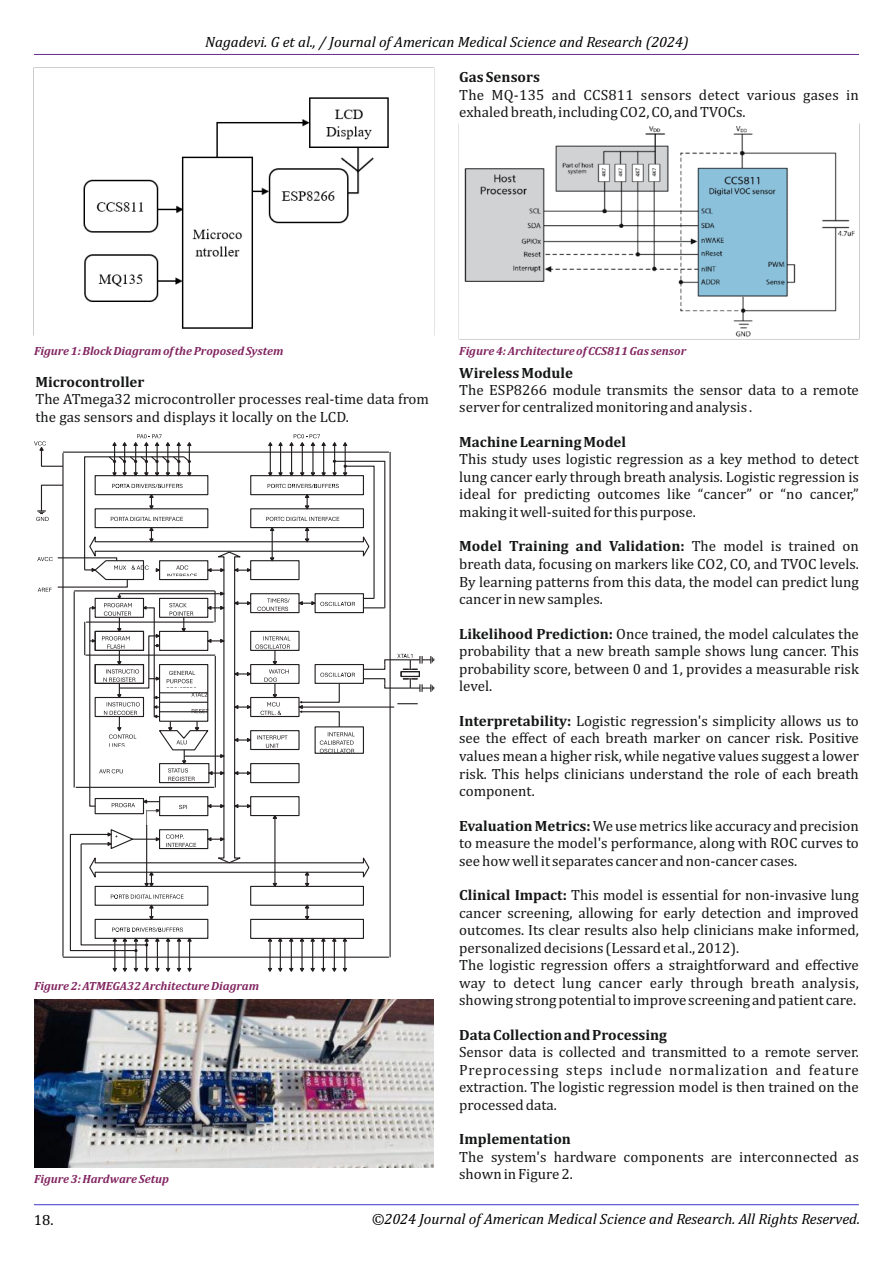
<style>
.page{position:relative;width:893px;height:1263px;background:#fff}
.page>*{position:absolute;margin:0;border:0;box-sizing:border-box;transform-origin:0 0}
.t1{font:15px/17.5px "Cambria";color:#151616;text-align:justify}
.t2{font:italic 15px "Cambria";color:#000}
.t3{font:700 15px "Cambria";color:#151616}
.t4{font:15px "Cambria";color:#000}
.t5{font:italic 700 12px "Cambria";color:#822561}
.s1{font-weight:700}
</style>
<div class="page">
<hr style="left:34px;top:54px;width:825px;height:1px;background:#642a8f">
<hr style="left:34px;top:1204px;width:825px;height:1px;background:#4039c8">
<img style="left:83px;top:97px;width:306px;height:232px">
<img style="left:464px;top:126px;width:391px;height:211px">
<svg style="left:34px;top:434px;width:400px;height:538px"></svg>
<img style="left:34px;top:1000px;width:400px;height:167px">
<p class="t2" style="left:205px;top:35px;width:485px">Nagadevi. G et al., / Journal of American Medical Science and Research (2024)</p>
<p class="t3" style="left:459px;top:71px;width:82px">Gas Sensors</p>
<p class="t1" style="left:459px;top:87px;width:401px">The MQ-135 and CCS811 sensors detect various gases in exhaled breath, including CO2, CO, and TVOCs.</p>
<p class="t5" style="left:34px;top:346px;width:251px">Figure 1: Block Diagram of the Proposed System</p>
<p class="t3" style="left:35px;top:375px;width:111px">Microcontroller</p>
<p class="t1" style="left:35px;top:391px;width:395px">The ATmega32 microcontroller processes real-time data from the gas sensors and displays it locally on the LCD.</p>
<p class="t5" style="left:34px;top:981px;width:227px">Figure 2: ATMEGA32 Architecture Diagram</p>
<p class="t5" style="left:34px;top:1173px;width:136px">Figure 3: Hardware Setup</p>
<p class="t5" style="left:459px;top:345px;width:228px">Figure 4: Architecture of CCS811 Gas sensor</p>
<p class="t3" style="left:459px;top:366px;width:115px">Wireless Module</p>
<p class="t1" style="left:459px;top:382px;width:401px">The ESP8266 module transmits the sensor data to a remote server for centralized monitoring and analysis .</p>
<p class="t3" style="left:459px;top:435px;width:168px">Machine Learning Model</p>
<p class="t1" style="left:459px;top:451px;width:401px">This study uses logistic regression as a key method to detect lung cancer early through breath analysis. Logistic regression is ideal for predicting outcomes like “cancer” or “no cancer,” making it well-suited for this purpose.</p>
<p class="t1" style="left:459px;top:538px;width:401px"><span class="s1">Model Training and Validation:</span> The model is trained on breath data, focusing on markers like CO2, CO, and TVOC levels.<br>By learning patterns from this data, the model can predict lung cancer in new samples.</p>
<p class="t1" style="left:459px;top:626px;width:401px"><span class="s1">Likelihood Prediction:</span> Once trained, the model calculates the probability that a new breath sample shows lung cancer. This probability score, between 0 and 1, provides a measurable risk level.</p>
<p class="t1" style="left:459px;top:713px;width:401px"><span class="s1">Interpretability:</span> Logistic regression's simplicity allows us to see the effect of each breath marker on cancer risk. Positive values mean a higher risk, while negative values suggest a lower risk. This helps clinicians understand the role of each breath component.</p>
<p class="t1" style="left:459px;top:818px;width:401px"><span class="s1">Evaluation Metrics:</span>We use metrics like accuracy and precision to measure the model's performance, along with ROC curves to see how well it separates cancer and non-cancer cases.</p>
<p class="t1" style="left:459px;top:887px;width:401px;text-align:left"><span class="s1">Clinical Impact:</span> This model is essential for non-invasive lung cancer screening, allowing for early detection and improved outcomes. Its clear results also help clinicians make informed, personalized decisions (Lessard et al., 2012).<br>The logistic regression offers a straightforward and effective way to detect lung cancer early through breath analysis, showing strong potential to improve screening and patient care.</p>
<p class="t3" style="left:459px;top:1028px;width:209px">Data Collection and Processing</p>
<p class="t1" style="left:459px;top:1044px;width:401px">Sensor data is collected and transmitted to a remote server.<br>Preprocessing steps include normalization and feature extraction. The logistic regression model is then trained on the processed data.</p>
<p class="t3" style="left:459px;top:1133px;width:113px">Implementation</p>
<p class="t1" style="left:459px;top:1148px;width:401px">The system's hardware components are interconnected as shown in Figure 2.</p>
<p class="t4" style="left:34px;top:1213px;width:21px">18.</p>
<p class="t2" style="left:372px;top:1212px;width:490px">©2024 Journal of American Medical Science and Research. All Rights Reserved.</p>
</div>
